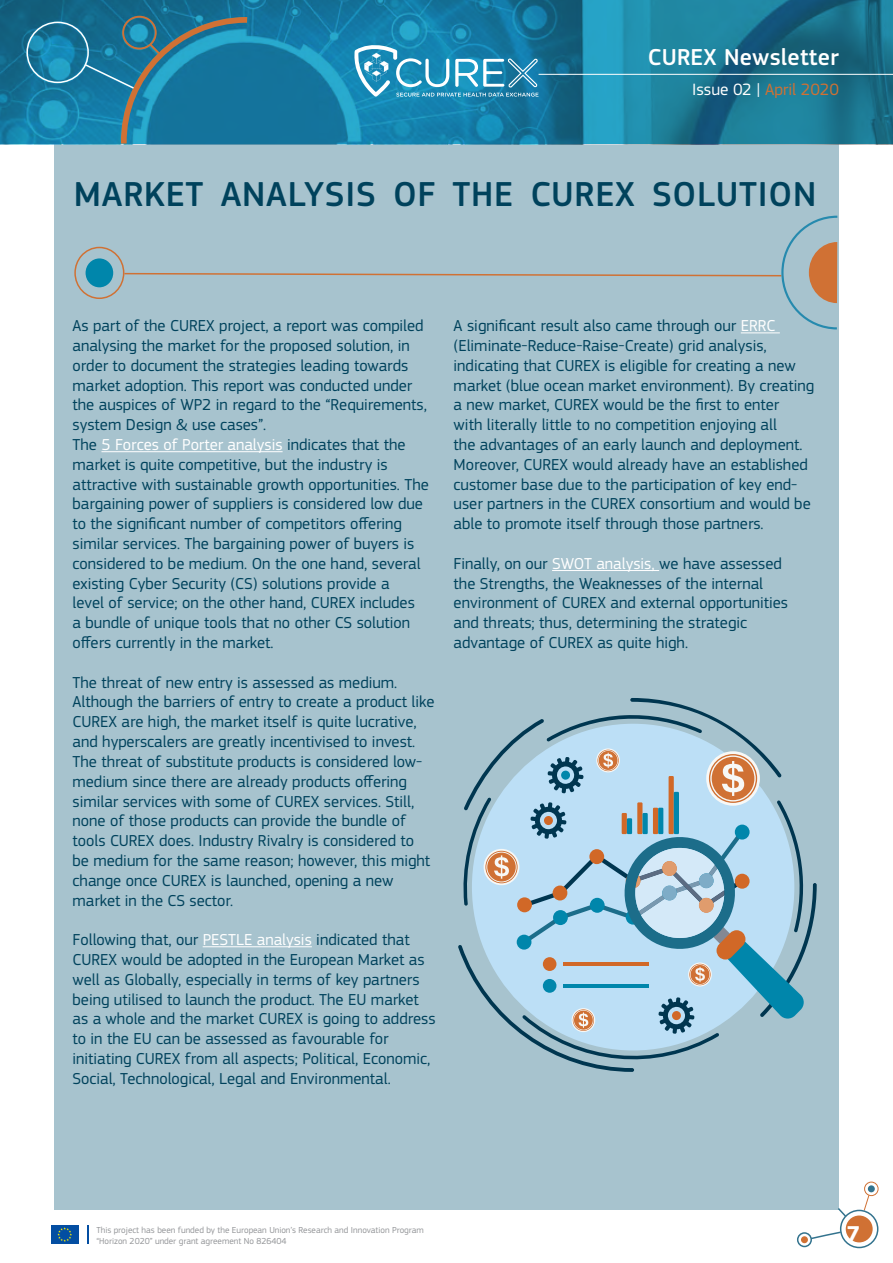
<style>
.page{position:relative;width:893px;height:1263px;background:#fff}
.page>*{position:absolute;margin:0;border:0;box-sizing:border-box;transform-origin:0 0}
.titolo{font:500 36px "EC Square Sans Pro";letter-spacing:.02em;color:#00425c}
.t1{font:500 24px "EC Square Sans Pro";letter-spacing:.01em;color:#fff}
.t2{font:700 22.35px "EC Square Sans Pro";color:#fff}
.t3{font:17.1px "EC Square Sans Pro";color:#d07134}
.TESTO_CORRENTE{font:16.5px/19.8px "EC Square Sans Pro";color:#00425c}
.t4{font:9px/10.8px "EC Square Sans Pro";color:#939598}
.s1{color:#fff}
</style>
<div class="page">
<div style="left:846px;top:1215px;width:27px;height:27px;background:#d07134;border-radius:50%"></div>
<svg style="left:836px;top:1208px;width:12px;height:10px"></svg>
<div style="left:801px;top:1236px;width:7px;height:7px;background:#d07134;border-radius:50%"></div>
<div style="left:868px;top:1185px;width:7px;height:7px;background:#33738e;border-radius:50%"></div>
<div style="left:797px;top:1232px;width:15px;height:15px;border:2px solid #33738e;border-radius:50%"></div>
<div style="left:864px;top:1182px;width:14px;height:14px;border:1px solid #d07134;border-radius:50%"></div>
<svg style="left:809px;top:1231px;width:33px;height:9px"></svg>
<svg style="left:863px;top:1194px;width:7px;height:17px"></svg>
<div style="left:840px;top:1210px;width:38px;height:38px;border:2px solid #33738e;border-radius:50%"></div>
<svg style="left:87px;top:1225px;width:1px;height:19px"></svg>
<div style="left:51px;top:1225px;width:27px;height:19px;background:#034ea2"></div>
<svg style="left:57px;top:1227px;width:15px;height:15px"></svg>
<div style="left:54px;top:144px;width:785px;height:1065px;background:#a7c3ce"></div>
<svg style="left:0;top:0;width:893px;height:144px;background:#187495"></svg>
<div style="left:26px;top:22px;width:63px;height:61px;border:2px solid #fff;border-radius:50%"></div>
<hr style="left:539px;top:74px;width:354px;height:1px;background:#fff">
<hr style="left:101px;top:451px;width:182px;height:1px;background:#fff">
<hr style="left:203px;top:946px;width:109px;height:1px;background:#fff">
<hr style="left:741px;top:332px;width:39px;height:1px;background:#fff">
<hr style="left:552px;top:570px;width:107px;height:1px;background:#fff">
<svg style="left:458px;top:698px;width:359px;height:374px"></svg>
<svg style="left:74px;top:14px;width:765px;height:316px"></svg>
<p class="t1" style="left:648px;top:43px;width:192px">CUREX Newsletter</p>
<p class="t3" style="left:692px;top:79px;width:148px"><span class="s1">Issue 02 |</span> April 2020</p>
<p class="titolo" style="left:74px;top:173px;width:744px">MARKET ANALYSIS OF THE CUREX SOLUTION</p>
<p class="TESTO_CORRENTE" style="left:73px;top:316px;width:356px">As part of the CUREX project, a report was compiled analysing the market for the proposed solution, in order to document the strategies leading towards market adoption. This report was conducted under the auspices of WP2 in regard to the “Requirements, system Design &amp; use cases”.</p>
<p class="TESTO_CORRENTE" style="left:73px;top:435px;width:358px">The <span class="s1">5 Forces of Porter analysis</span> indicates that the market is quite competitive, but the industry is attractive with sustainable growth opportunities. The bargaining power of suppliers is considered low due to the significant number of competitors offering similar services. The bargaining power of buyers is considered to be medium. On the one hand, several existing Cyber Security (CS) solutions provide a<br>level of service; on the other hand, CUREX includes<br>a bundle of unique tools that no other CS solution offers currently in the market.</p>
<p class="TESTO_CORRENTE" style="left:73px;top:672px;width:363px">The threat of new entry is assessed as medium.<br>Although the barriers of entry to create a product like CUREX are high, the market itself is quite lucrative, and hyperscalers are greatly incentivised to invest.<br>The threat of substitute products is considered low&shy;medium since there are already products offering similar services with some of CUREX services. Still, none of those products can provide the bundle of tools CUREX does. Industry Rivalry is considered to be medium for the same reason; however, this might change once CUREX is launched, opening a new market in the CS sector.</p>
<p class="TESTO_CORRENTE" style="left:73px;top:930px;width:365px">Following that, our <span class="s1">PESTLE analysis</span> indicated that CUREX would be adopted in the European Market as well as Globally, especially in terms of key partners being utilised to launch the product. The EU market as a whole and the market CUREX is going to address to in the EU can be assessed as favourable for initiating CUREX from all aspects; Political, Economic, Social, Technological, Legal and Environmental.</p>
<p class="TESTO_CORRENTE" style="left:454px;top:316px;width:362px">A significant result also came through our <span class="s1">ERRC </span>(Eliminate-Reduce-Raise-Create) grid analysis, indicating that CUREX is eligible for creating a new market (blue ocean market environment). By creating a new market, CUREX would be the first to enter<br>with literally little to no competition enjoying all<br>the advantages of an early launch and deployment.<br>Moreover, CUREX would already have an established customer base due to the participation of key end&shy;user partners in the CUREX consortium and would be able to promote itself through those partners.</p>
<p class="TESTO_CORRENTE" style="left:454px;top:554px;width:336px">Finally, on our <span class="s1">SWOT analysis,</span> we have assessed the Strengths, the Weaknesses of the internal environment of CUREX and external opportunities and threats; thus, determining the strategic advantage of CUREX as quite high.</p>
<p class="t4" style="left:96px;top:1225px;width:329px">This project has been funded by the European Union’s Research and Innovation Program “Horizon 2020” under grant agreement No 826404</p>
<h3 class="t2" style="left:847px;top:1220px;width:15px">7</h3>
</div>
